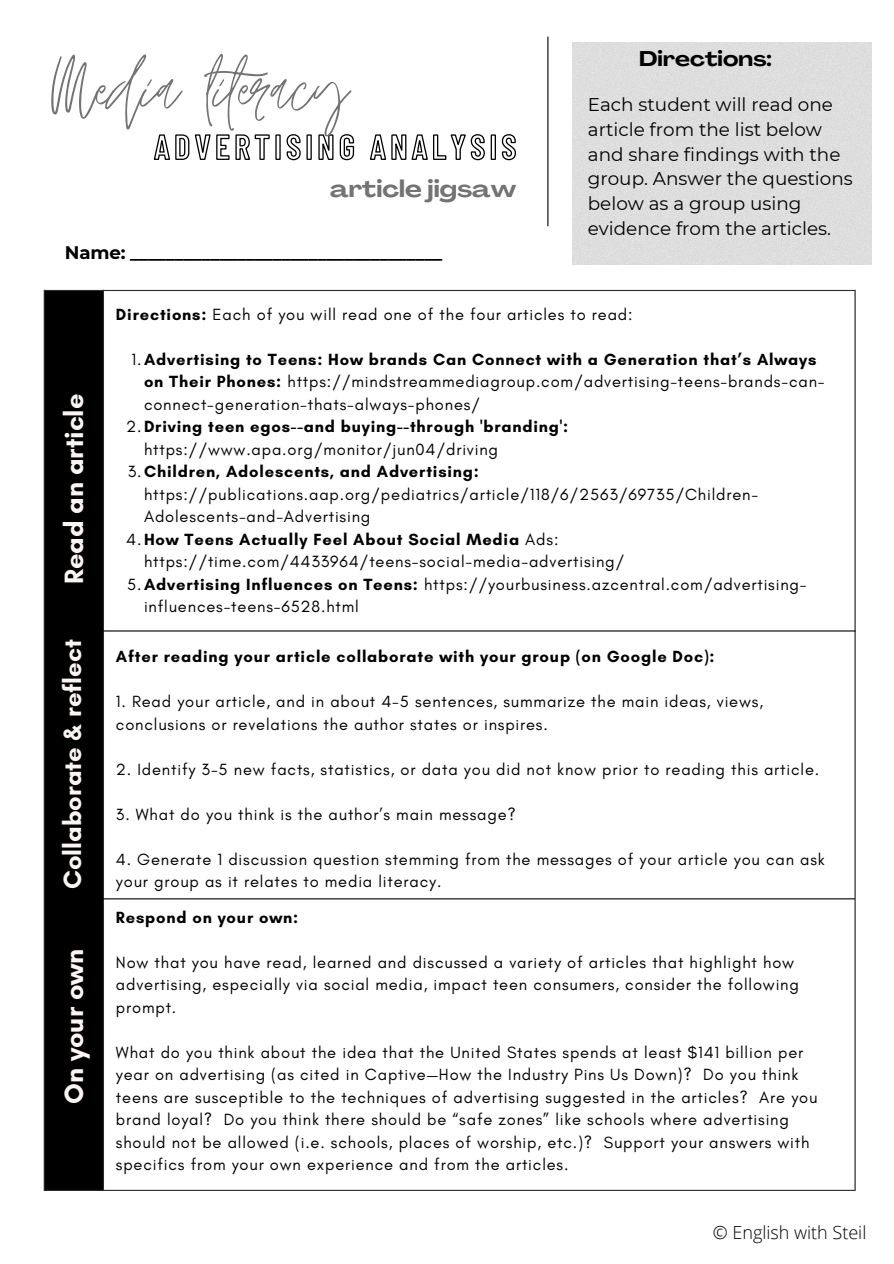
<style>
.page{position:relative;width:894px;height:1264px;background:#fff}
.page>*{position:absolute;margin:0;border:0;box-sizing:border-box;transform-origin:0 0}
.t1{font:103.5px "Jonathan";color:#737373}
.t2{font:700 27px "Glacial Indifference";color:#faf5f2}
.t3{font:700 25.5px "Glacial Indifference";color:#faf5f2}
.t4{font:700 expanded 23.55px "Agrandir";color:#737373}
.t5{font:700 expanded 21px "Agrandir";color:#000}
.t6{font:18.3px/24.8px "Montserrat";color:#000}
.t7{font:700 18.15px "Montserrat";color:#000}
.t8{font:300 18px "Open Sans";color:#000}
.t9{font:16.5px/22.5px "Glacial Indifference";letter-spacing:.05em;color:#000}
.t10{font:700 16.5px/22.5px "Glacial Indifference";letter-spacing:.05em;color:#000}
.s1{font-weight:700}
.s2{font-weight:400}
</style>
<div class="page">
<div style="left:572px;top:42px;width:299px;height:222px;background:#dedede"></div>
<hr style="left:547px;top:37px;width:1px;height:189px;background:#000">
<svg style="left:153px;top:134px;width:363px;height:27px"></svg>
<div style="left:44px;top:290px;width:60px;height:900px;background:#000"></div>
<hr style="left:45px;top:1189px;width:809px;height:1px;background:#2e2d2d">
<hr style="left:45px;top:290px;width:809px;height:1px;background:#2e2d2d">
<hr style="left:44px;top:290px;width:1px;height:900px;background:#2e2d2d">
<hr style="left:103px;top:290px;width:1px;height:900px;background:#2e2d2d">
<hr style="left:854px;top:290px;width:1px;height:900px;background:#2e2d2d">
<hr style="left:101px;top:630px;width:754px;height:1px;background:#000">
<hr style="left:100px;top:898px;width:754px;height:1px;background:#000">
<p class="t1" style="left:51px;top:31px;width:299px">Media literacy</p>
<h5 class="t5" style="left:639px;top:50px;width:134px">Directions:</h5>
<p class="t6" style="left:587px;top:92px;width:266px">Each student will read one article from the list below and share findings with the group. Answer the questions below as a group using evidence from the articles.</p>
<p class="t4" style="left:330px;top:179px;width:188px">article jigsaw</p>
<h2 class="t7" style="left:65px;top:241px;width:379px">Name: ___________________________________</h2>
<p class="t2" style="left:57px;top:584px;width:192px;rotate:-90deg">Read an article</p>
<p class="t3" style="left:57px;top:889px;width:251px;rotate:-90deg">Collaborate &amp; reflect</p>
<p class="t2" style="left:57px;top:1103px;width:157px;rotate:-90deg">On your own</p>
<p class="t9" style="left:116px;top:303px;width:518px"><span class="s1">Directions:</span> Each of you will read one of the four articles to read:</p>
<p class="t9" style="left:144px;top:348px;width:682px;text-indent:-12px">1.<span class="s1">Advertising to Teens: How brands Can Connect with a Generation that’s Always on Their Phones:</span> https://mindstreammediagroup.com/advertising-teens-brands-can&shy;connect-generation-thats-always-phones/</p>
<p class="t10" style="left:144px;top:415px;width:425px;text-indent:-18px"><span class="s2">2.</span>Driving teen egos--and buying--through 'branding': <span class="s2">https://www.apa.org/monitor/jun04/driving</span></p>
<p class="t9" style="left:144px;top:460px;width:615px;text-indent:-16px">3.<span class="s1">Children, Adolescents, and Advertising: </span>https://publications.aap.org/pediatrics/article/118/6/2563/69735/Children-<br>Adolescents-and-Advertising</p>
<p class="t9" style="left:144px;top:528px;width:482px;text-indent:-18px">4.<span class="s1">How Teens Actually Feel About Social Media</span> Ads: https://time.com/4433964/teens-social-media-advertising/</p>
<p class="t9" style="left:144px;top:573px;width:664px;text-indent:-17px">5.<span class="s1">Advertising Influences on Teens:</span> https://yourbusiness.azcentral.com/advertising&shy;influences-teens-6528.html</p>
<h3 class="t10" style="left:116px;top:645px;width:600px">After reading your article collaborate with your group (on Google Doc):</h3>
<h3 class="t9" style="left:116px;top:690px;width:648px">1. Read your article, and in about 4-5 sentences, summarize the main ideas, views, conclusions or revelations the author states or inspires.</h3>
<p class="t9" style="left:116px;top:757px;width:704px">2. Identify 3-5 new facts, statistics, or data you did not know prior to reading this article.</p>
<p class="t9" style="left:116px;top:802px;width:401px">3. What do you think is the author’s main message?</p>
<p class="t9" style="left:116px;top:847px;width:710px">4. Generate 1 discussion question stemming from the messages of your article you can ask your group as it relates to media literacy.</p>
<h4 class="t10" style="left:116px;top:905px;width:184px">Respond on your own:</h4>
<h6 class="t9" style="left:116px;top:950px;width:684px">Now that you have read, learned and discussed a variety of articles that highlight how advertising, especially via social media, impact teen consumers, consider the following prompt.</h6>
<h3 class="t9" style="left:116px;top:1040px;width:702px">What do you think about the idea that the United States spends at least $141 billion per year on advertising (as cited in Captive—How the Industry Pins Us Down)? Do you think teens are susceptible to the techniques of advertising suggested in the articles? Are you brand loyal? Do you think there should be “safe zones” like schools where advertising should not be allowed (i.e. schools, places of worship, etc.)? Support your answers with specifics from your own experience and from the articles.</h3>
<p class="t8" style="left:712px;top:1219px;width:155px">© English with Steil</p>
</div>
